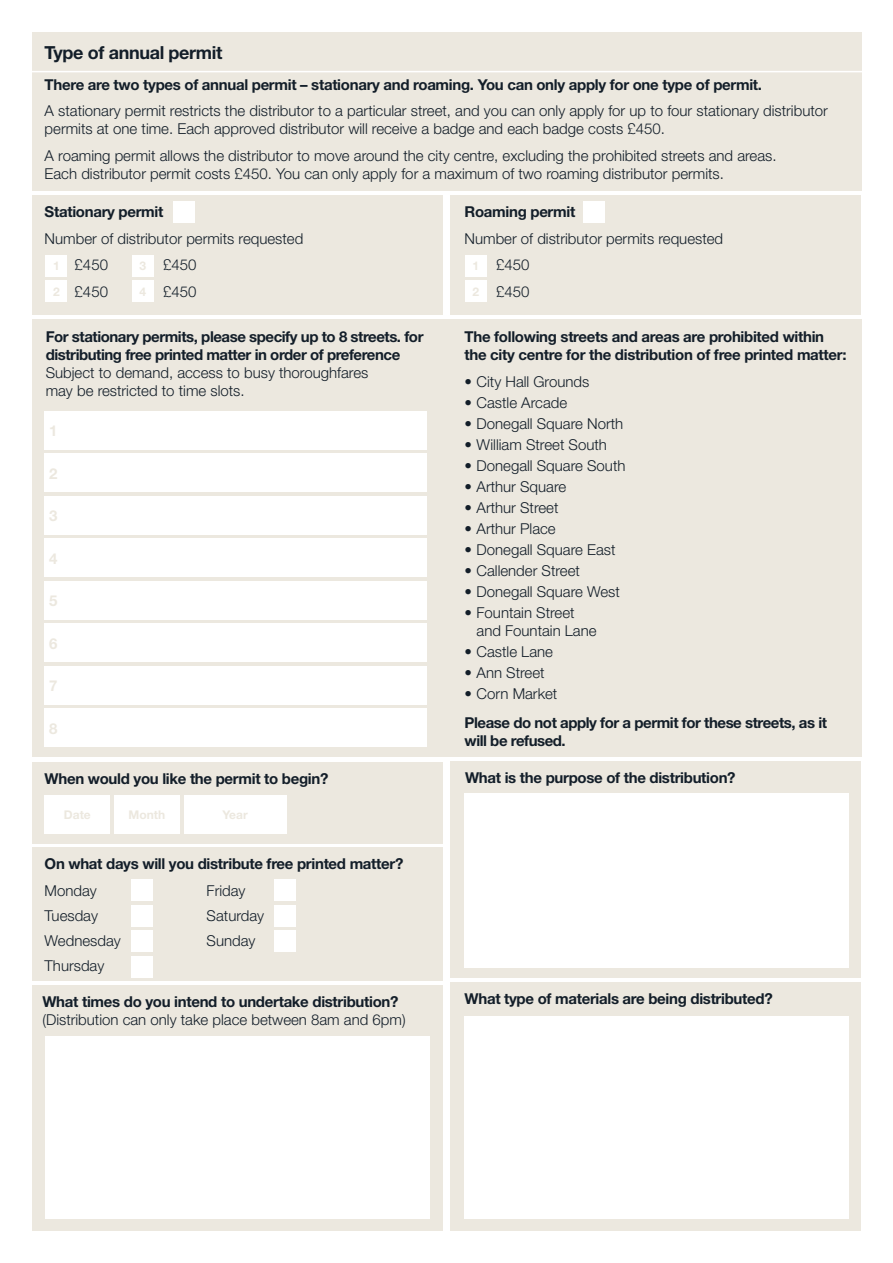
<style>
.page{position:relative;width:893px;height:1263px;background:#fff}
.page>*{position:absolute;margin:0;border:0;box-sizing:border-box;transform-origin:0 0}
.t1{font:700 18px "Helvetica Neue";letter-spacing:-.02em;color:#131e29}
.t2{font:300 15px/18px "Helvetica Neue";color:#131e29}
.t3{font:700 15px/18px "Helvetica Neue";letter-spacing:-.02em;color:#131e29}
.t4{font:700 15px "Helvetica Neue";color:#ece8df}
.t5{font:700 12px/25.5px "Helvetica Neue";color:#ece8df}
</style>
<div class="page">
<div style="left:32px;top:32px;width:829px;height:158px;background:#ece8df"></div>
<div style="left:32px;top:195px;width:410px;height:120px;background:#ece8df"></div>
<div style="left:32px;top:847px;width:410px;height:134px;background:#ece8df"></div>
<div style="left:451px;top:761px;width:410px;height:217px;background:#ece8df"></div>
<div style="left:451px;top:195px;width:410px;height:120px;background:#ece8df"></div>
<hr style="left:23px;top:71px;width:857px;height:1px;background:#fff">
<div style="left:174px;top:201px;width:21px;height:21px;background:#fff"></div>
<div style="left:583px;top:201px;width:22px;height:21px;background:#fff"></div>
<div style="left:46px;top:255px;width:21px;height:21px;background:#fff"></div>
<div style="left:132px;top:255px;width:21px;height:21px;background:#fff"></div>
<div style="left:46px;top:280px;width:21px;height:22px;background:#fff"></div>
<div style="left:132px;top:280px;width:21px;height:22px;background:#fff"></div>
<div style="left:465px;top:255px;width:21px;height:21px;background:#fff"></div>
<div style="left:465px;top:280px;width:21px;height:22px;background:#fff"></div>
<div style="left:132px;top:880px;width:21px;height:21px;background:#fff"></div>
<div style="left:132px;top:931px;width:21px;height:21px;background:#fff"></div>
<div style="left:274px;top:880px;width:22px;height:21px;background:#fff"></div>
<div style="left:132px;top:905px;width:21px;height:21px;background:#fff"></div>
<div style="left:132px;top:956px;width:21px;height:21px;background:#fff"></div>
<div style="left:274px;top:905px;width:22px;height:21px;background:#fff"></div>
<div style="left:274px;top:931px;width:22px;height:21px;background:#fff"></div>
<div style="left:465px;top:793px;width:384px;height:175px;background:#fff"></div>
<div style="left:32px;top:985px;width:410px;height:246px;background:#ece8df"></div>
<div style="left:451px;top:982px;width:410px;height:249px;background:#ece8df"></div>
<div style="left:46px;top:1036px;width:384px;height:183px;background:#fff"></div>
<div style="left:465px;top:1016px;width:384px;height:203px;background:#fff"></div>
<div style="left:32px;top:319px;width:829px;height:438px;background:#ece8df"></div>
<div style="left:45px;top:411px;width:382px;height:38px;background:#fff"></div>
<div style="left:45px;top:581px;width:382px;height:38px;background:#fff"></div>
<div style="left:45px;top:454px;width:382px;height:38px;background:#fff"></div>
<div style="left:45px;top:624px;width:382px;height:38px;background:#fff"></div>
<div style="left:45px;top:496px;width:382px;height:38px;background:#fff"></div>
<div style="left:45px;top:666px;width:382px;height:38px;background:#fff"></div>
<div style="left:45px;top:539px;width:382px;height:38px;background:#fff"></div>
<div style="left:45px;top:709px;width:382px;height:38px;background:#fff"></div>
<div style="left:32px;top:762px;width:410px;height:82px;background:#ece8df"></div>
<div style="left:45px;top:796px;width:65px;height:38px;background:#fff"></div>
<div style="left:114px;top:796px;width:66px;height:38px;background:#fff"></div>
<div style="left:184px;top:796px;width:102px;height:38px;background:#fff"></div>
<p class="t1" style="left:45px;top:42px;width:179px">Type of annual permit</p>
<p class="t3" style="left:45px;top:75px;width:719px">There are two types of annual permit – stationary and roaming. You can only apply for one type of permit.</p>
<p class="t2" style="left:45px;top:102px;width:785px">A stationary permit restricts the distributor to a particular street, and you can only apply for up to four stationary distributor permits at one time. Each approved distributor will receive a badge and each badge costs £450.</p>
<p class="t2" style="left:45px;top:146px;width:733px">A roaming permit allows the distributor to move around the city centre, excluding the prohibited streets and areas.<br>Each distributor permit costs £450. You can only apply for a maximum of two roaming distributor permits.</p>
<p class="t3" style="left:45px;top:202px;width:120px">Stationary permit</p>
<p class="t2" style="left:75px;top:225px;width:230px;line-height:26.5px;text-indent:-30px">Number of distributor permits requested £450</p>
<p class="t3" style="left:465px;top:202px;width:112px">Roaming permit</p>
<p class="t2" style="left:496px;top:225px;width:229px;line-height:26.5px;text-indent:-32px">Number of distributor permits requested £450<br>£450</p>
<p class="t2" style="left:163px;top:255px;width:35px">£450</p>
<p class="t5" style="left:53px;top:253px;width:8px">1</p>
<p class="t5" style="left:140px;top:253px;width:8px">3</p>
<p class="t5" style="left:53px;top:278px;width:8px">2</p>
<p class="t5" style="left:140px;top:278px;width:8px">4</p>
<p class="t5" style="left:472px;top:253px;width:8px">1<br>2</p>
<p class="t2" style="left:75px;top:282px;width:35px">£450</p>
<p class="t2" style="left:163px;top:282px;width:35px">£450</p>
<p class="t3" style="left:46px;top:327px;width:379px">For stationary permits, please specify up to 8 streets. for distributing free printed matter in order of preference</p>
<p class="t2" style="left:46px;top:363px;width:324px">Subject to demand, access to busy thoroughfares may be restricted to time slots.</p>
<p class="t4" style="left:49px;top:421px;width:10px">1</p>
<p class="t4" style="left:49px;top:464px;width:10px">2</p>
<p class="t4" style="left:49px;top:506px;width:10px">3</p>
<p class="t4" style="left:49px;top:549px;width:10px">4</p>
<p class="t4" style="left:49px;top:591px;width:10px">5</p>
<p class="t4" style="left:49px;top:634px;width:10px">6</p>
<p class="t4" style="left:49px;top:677px;width:10px">7</p>
<p class="t4" style="left:49px;top:719px;width:10px">8</p>
<p class="t3" style="left:45px;top:769px;width:285px">When would you like the permit to begin?</p>
<p class="t5" style="left:64px;top:802px;width:28px">Date</p>
<p class="t5" style="left:129px;top:802px;width:38px">Month</p>
<p class="t5" style="left:222px;top:802px;width:27px">Year</p>
<p class="t3" style="left:45px;top:854px;width:360px">On what days will you distribute free printed matter?</p>
<p class="t2" style="left:45px;top:881px;width:54px">Monday</p>
<p class="t2" style="left:207px;top:881px;width:40px">Friday</p>
<p class="t2" style="left:45px;top:906px;width:55px">Tuesday</p>
<p class="t2" style="left:207px;top:906px;width:59px">Saturday</p>
<p class="t2" style="left:45px;top:931px;width:78px">Wednesday</p>
<p class="t2" style="left:207px;top:931px;width:50px">Sunday</p>
<p class="t2" style="left:45px;top:956px;width:61px">Thursday</p>
<p class="t3" style="left:42px;top:992px;width:358px">What times do you intend to undertake distribution?</p>
<p class="t2" style="left:42px;top:1010px;width:365px">(Distribution can only take place between 8am and 6pm)</p>
<p class="t3" style="left:465px;top:327px;width:383px">The following streets and areas are prohibited within the city centre for the distribution of free printed matter:</p>
<p class="t2" style="left:465px;top:372px;width:126px">• City Hall Grounds</p>
<p class="t2" style="left:465px;top:393px;width:104px">• Castle Arcade</p>
<p class="t2" style="left:465px;top:414px;width:160px">• Donegall Square North</p>
<p class="t2" style="left:465px;top:435px;width:144px">• William Street South</p>
<p class="t2" style="left:465px;top:456px;width:162px">• Donegall Square South</p>
<p class="t2" style="left:465px;top:477px;width:103px">• Arthur Square</p>
<p class="t2" style="left:465px;top:498px;width:95px">• Arthur Street</p>
<p class="t2" style="left:465px;top:519px;width:93px">• Arthur Place</p>
<p class="t2" style="left:465px;top:540px;width:152px">• Donegall Square East</p>
<p class="t2" style="left:465px;top:561px;width:117px">• Callender Street</p>
<p class="t2" style="left:465px;top:582px;width:157px">• Donegall Square West</p>
<p class="t2" style="left:477px;top:603px;width:122px;text-indent:-12px">• Fountain Street and Fountain Lane</p>
<p class="t2" style="left:465px;top:642px;width:90px">• Castle Lane</p>
<p class="t2" style="left:465px;top:663px;width:82px">• Ann Street</p>
<p class="t2" style="left:465px;top:684px;width:94px">• Corn Market</p>
<p class="t3" style="left:465px;top:713px;width:364px">Please do not apply for a permit for these streets, as it will be refused.</p>
<p class="t3" style="left:465px;top:768px;width:272px">What is the purpose of the distribution?</p>
<p class="t3" style="left:465px;top:989px;width:310px">What type of materials are being distributed?</p>
</div>
